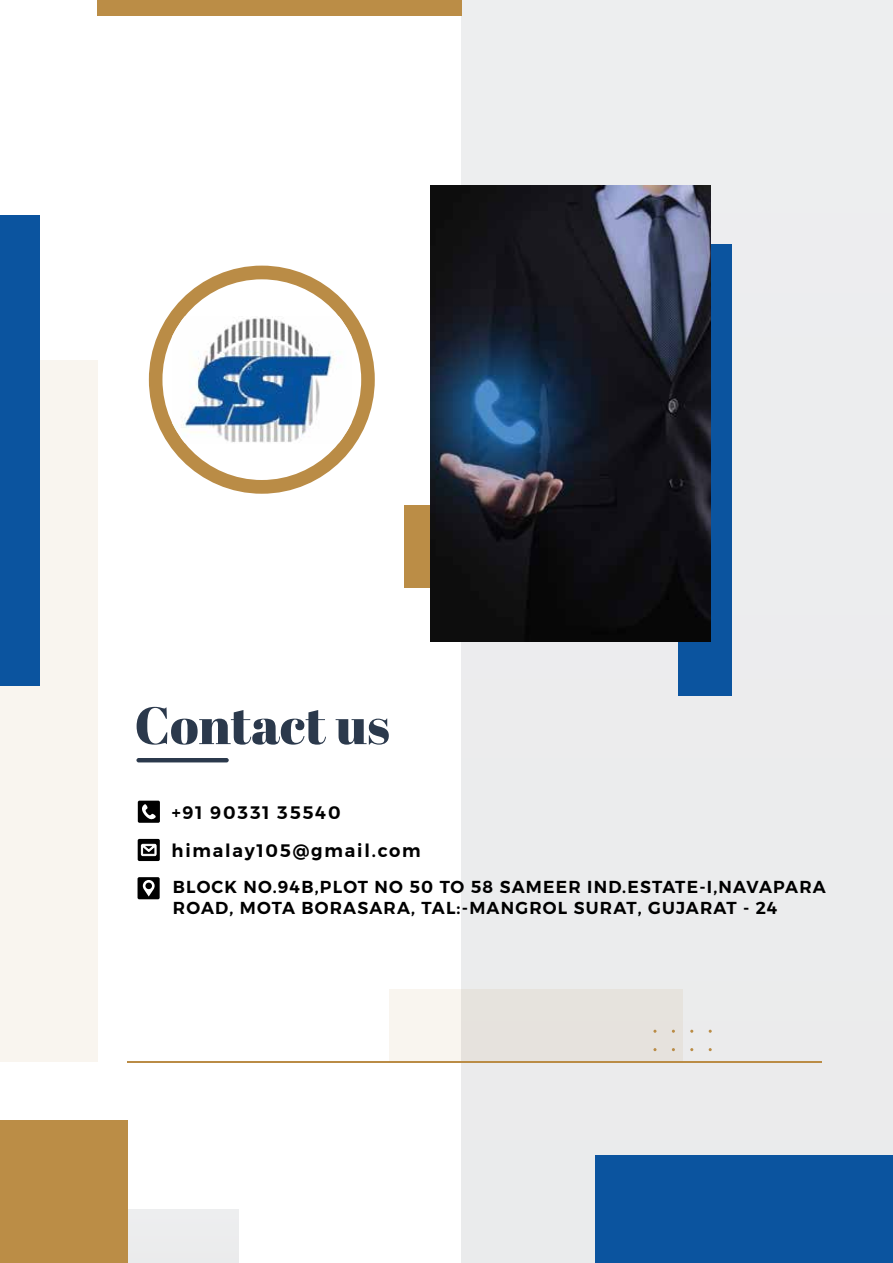
<style>
.page{position:relative;width:893px;height:1263px;background:#fff}
.page>*{position:absolute;margin:0;border:0;box-sizing:border-box;transform-origin:0 0}
.t1{font:52.35px "Abril Fatface";color:#2b394c}
.t2{font:600 18px/38.2px "Montserrat";letter-spacing:.1em;color:#000}
.t3{font:600 17.25px/20.7px "Montserrat";letter-spacing:.07em;color:#000}
</style>
<div class="page">
<div style="left:462px;top:0;width:431px;height:1263px;background:#ececed"></div>
<div style="left:0;top:361px;width:97px;height:701px;background:#f9f5ef"></div>
<div style="left:0;top:1209px;width:239px;height:54px;background:#ececee"></div>
<div style="left:0;top:1121px;width:128px;height:142px;background:#bb8d46"></div>
<div style="left:97px;top:0;width:365px;height:16px;background:#bb8d46"></div>
<div style="left:0;top:215px;width:39px;height:470px;background:#0b549f"></div>
<div style="left:595px;top:1155px;width:298px;height:108px;background:#0b549f"></div>
<hr style="left:128px;top:1061px;width:694px;height:2px;background:#ba8c46">
<div style="left:149px;top:266px;width:226px;height:228px;background:#ba8c46;border-radius:50%"></div>
<div style="left:162px;top:279px;width:199px;height:201px;background:#fff;border-radius:50%"></div>
<img style="left:172px;top:316px;width:179px;height:127px">
<div style="left:389px;top:989px;width:294px;height:74px;background:linear-gradient(to right,#f3eee7,#dfdad3)"></div>
<div style="left:404px;top:505px;width:68px;height:83px;background:#bb8d46"></div>
<div style="left:678px;top:244px;width:54px;height:451px;background:#0b549f"></div>
<img style="left:431px;top:186px;width:279px;height:456px">
<hr style="left:136px;top:758px;width:93px;height:4px;background:#2b394c;border-radius:2px">
<div style="left:138px;top:877px;width:22px;height:22px;background:#000;border-radius:2px"></div>
<svg style="left:143px;top:880px;width:12px;height:16px"></svg>
<div style="left:138px;top:801px;width:22px;height:22px;background:#000;border-radius:2px"></div>
<svg style="left:142px;top:804px;width:14px;height:15px"></svg>
<svg style="left:138px;top:839px;width:22px;height:22px"></svg>
<svg style="left:141px;top:844px;width:15px;height:12px"></svg>
<h1 class="t1" style="left:134px;top:689px;width:257px">Contact us</h1>
<p class="t2" style="left:172px;top:794px;width:251px">+91 90331 35540 himalay105@gmail.com</p>
<p class="t3" style="left:173px;top:877px;width:654px">BLOCK NO.94B,PLOT NO 50 TO 58 SAMEER IND.ESTATE-I,NAVAPARA<br>ROAD, MOTA BORASARA, TAL:-MANGROL SURAT, GUJARAT - 24</p>
</div>
